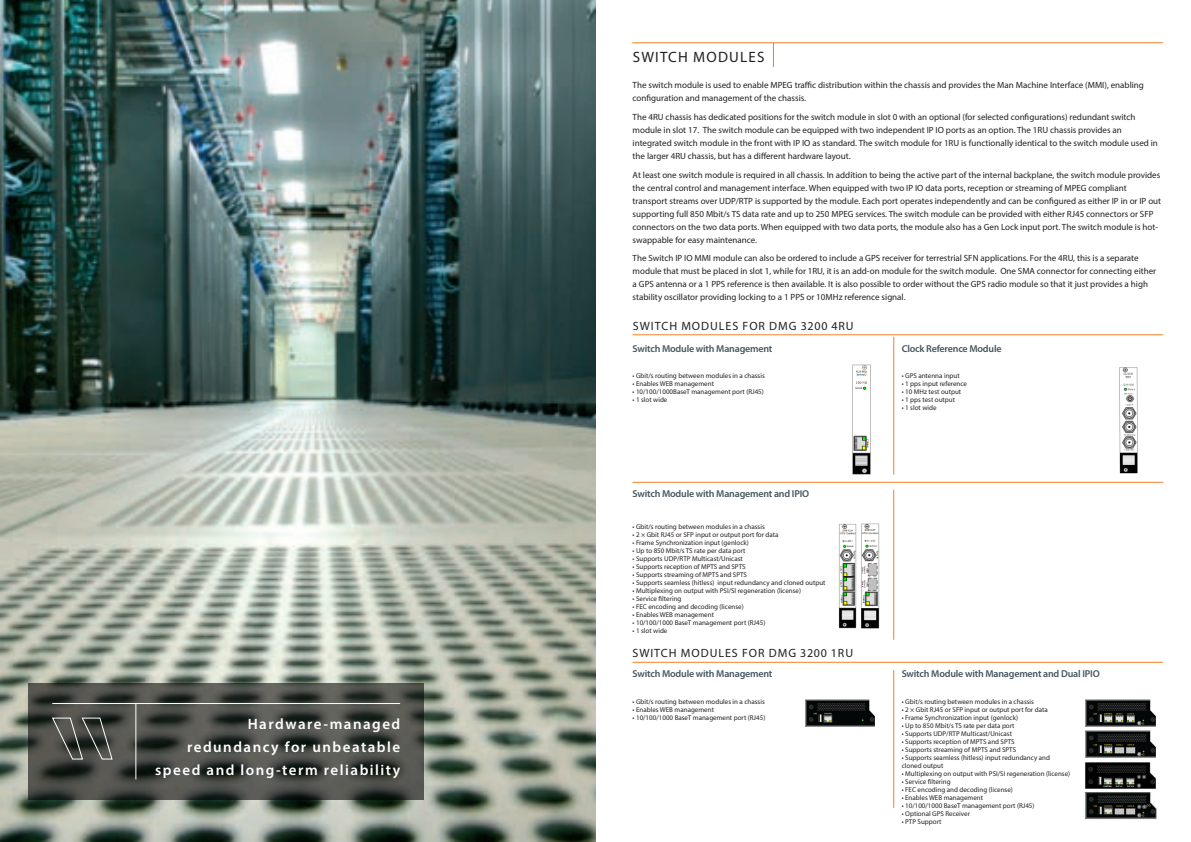
<style>
.page{position:relative;width:1191px;height:842px;background:#fff}
.page>*{position:absolute;margin:0;border:0;box-sizing:border-box;transform-origin:0 0}
.t1{font:600 15px/23px "Myriad Pro";letter-spacing:.1em;color:#fff;text-align:right}
.t2{font:15px "Myriad Pro";letter-spacing:.08em;color:#231f20}
.t3{font:12px "Myriad Pro";letter-spacing:.08em;color:#231f20}
.t4{font:600 10px "Myriad Pro";letter-spacing:-.02em;color:#45555f}
.t5{font:9px/13px "Myriad Pro";color:#231f20}
.t6{font:7px/8px "Myriad Pro";color:#231f20}
</style>
<div class="page">
<img style="left:0;top:0;width:595px;height:842px">
<svg style="left:28px;top:683px;width:396px;height:116px;background:#464843"></svg>
<hr style="left:53px;top:703px;width:347px;height:1px;background:#fff">
<hr style="left:135px;top:703px;width:1px;height:76px;background:#fff">
<svg style="left:51px;top:717px;width:62px;height:43px;background:#50534d"></svg>
<hr style="left:632px;top:43px;width:530px;height:1px;background:#f48026">
<svg style="left:773px;top:43px;width:1px;height:24px"></svg>
<hr style="left:633px;top:334px;width:529px;height:1px;background:#f48026">
<img style="left:1119px;top:367px;width:18px;height:107px">
<img style="left:861px;top:523px;width:18px;height:106px">
<img style="left:839px;top:523px;width:17px;height:106px">
<hr style="left:633px;top:482px;width:529px;height:1px;background:#f48026">
<hr style="left:633px;top:662px;width:529px;height:1px;background:#f48026">
<hr style="left:893px;top:337px;width:1px;height:137px;background:#f48026">
<hr style="left:893px;top:490px;width:1px;height:149px;background:#f48026">
<hr style="left:893px;top:670px;width:1px;height:137px;background:#f48026">
<img style="left:852px;top:365px;width:18px;height:110px">
<img style="left:1085px;top:699px;width:71px;height:28px">
<img style="left:1085px;top:730px;width:71px;height:28px">
<img style="left:1085px;top:762px;width:71px;height:26px">
<img style="left:1085px;top:793px;width:71px;height:27px">
<img style="left:805px;top:699px;width:70px;height:28px">
<p class="t1" style="left:248px;top:712px;width:154px">Hardware-managed</p>
<p class="t1" style="left:155px;top:735px;width:247px">redundancy for unbeatable speed and long-term reliability</p>
<p class="t2" style="left:633px;top:48px;width:133px">SWITCH MODULES</p>
<p class="t5" style="left:632px;top:79px;width:513px">The switch module is used to enable MPEG traffic distribution within the chassis and provides the Man Machine Interface (MMI), enabling configuration and management of the chassis.</p>
<p class="t5" style="left:632px;top:110px;width:527px">The 4RU chassis has dedicated positions for the switch module in slot 0 with an optional (for selected configurations) redundant switch module in slot 17. The switch module can be equipped with two independent IP IO ports as an option. The 1RU chassis provides an integrated switch module in the front with IP IO as standard. The switch module for 1RU is functionally identical to the switch module used in the larger 4RU chassis, but has a different hardware layout.</p>
<p class="t5" style="left:632px;top:168px;width:530px">At least one switch module is required in all chassis. In addition to being the active part of the internal backplane, the switch module provides the central control and management interface. When equipped with two IP IO data ports, reception or streaming of MPEG compliant transport streams over UDP/RTP is supported by the module. Each port operates independently and can be configured as either IP in or IP out supporting full 850 Mbit/s TS data rate and up to 250 MPEG services. The switch module can be provided with either RJ45 connectors or SFP connectors on the two data ports. When equipped with two data ports, the module also has a Gen Lock input port. The switch module is hot&shy;swappable for easy maintenance.</p>
<p class="t5" style="left:632px;top:252px;width:525px">The Switch IP IO MMI module can also be ordered to include a GPS receiver for terrestrial SFN applications. For the 4RU, this is a separate module that must be placed in slot 1, while for 1RU, it is an add-on module for the switch module. One SMA connector for connecting either a GPS antenna or a 1 PPS reference is then available. It is also possible to order without the GPS radio module so that it just provides a high stability oscillator providing locking to a 1 PPS or 10MHz reference signal.</p>
<p class="t3" style="left:633px;top:318px;width:222px">SWITCH MODULES FOR DMG 3200 4RU</p>
<p class="t4" style="left:901px;top:342px;width:101px">Clock Reference Module</p>
<p class="t6" style="left:901px;top:371px;width:59px">• GPS antenna input</p>
<p class="t6" style="left:901px;top:379px;width:67px">• 1 pps input reference</p>
<p class="t6" style="left:901px;top:387px;width:61px">• 10 MHz test output</p>
<p class="t6" style="left:901px;top:395px;width:55px">• 1 pps test output</p>
<p class="t6" style="left:901px;top:403px;width:36px">• 1 slot wide</p>
<p class="t4" style="left:632px;top:342px;width:141px">Switch Module with Management</p>
<p class="t6" style="left:632px;top:372px;width:134px">• Gbit/s routing between modules in a chassis</p>
<p class="t6" style="left:632px;top:380px;width:83px">• Enables WEB management</p>
<p class="t6" style="left:632px;top:388px;width:133px">• 10/100/1000BaseT management port (RJ45)</p>
<p class="t6" style="left:632px;top:396px;width:36px">• 1 slot wide</p>
<p class="t4" style="left:632px;top:488px;width:178px">Switch Module with Management and IPIO</p>
<p class="t6" style="left:632px;top:522px;width:134px">• Gbit/s routing between modules in a chassis</p>
<p class="t6" style="left:632px;top:530px;width:147px">• 2 × Gbit RJ45 or SFP input or output port for data</p>
<p class="t6" style="left:632px;top:538px;width:118px">• Frame Synchronization input (genlock)</p>
<p class="t6" style="left:632px;top:546px;width:114px">• Up to 850 Mbit/s TS rate per data port</p>
<p class="t6" style="left:632px;top:554px;width:112px">• Supports UDP/RTP Multicast/Unicast</p>
<p class="t6" style="left:632px;top:562px;width:114px">• Supports reception of MPTS and SPTS</p>
<p class="t6" style="left:632px;top:570px;width:116px">• Supports streaming of MPTS and SPTS</p>
<p class="t6" style="left:632px;top:578px;width:194px">• Supports seamless (hitless) input redundancy and cloned output</p>
<p class="t6" style="left:632px;top:586px;width:170px">• Multiplexing on output with PSI/SI regeneration (license)</p>
<p class="t6" style="left:632px;top:594px;width:50px">• Service filtering</p>
<p class="t6" style="left:632px;top:602px;width:113px">• FEC encoding and decoding (license)</p>
<p class="t6" style="left:632px;top:610px;width:83px">• Enables WEB management</p>
<p class="t6" style="left:632px;top:618px;width:134px">• 10/100/1000 BaseT management port (RJ45)</p>
<p class="t6" style="left:632px;top:626px;width:36px">• 1 slot wide</p>
<p class="t4" style="left:632px;top:667px;width:141px">Switch Module with Management</p>
<p class="t6" style="left:632px;top:698px;width:134px">• Gbit/s routing between modules in a chassis</p>
<p class="t6" style="left:632px;top:706px;width:83px">• Enables WEB management</p>
<p class="t6" style="left:632px;top:714px;width:134px">• 10/100/1000 BaseT management port (RJ45)</p>
<p class="t3" style="left:632px;top:646px;width:222px">SWITCH MODULES FOR DMG 3200 1RU</p>
<p class="t4" style="left:901px;top:667px;width:199px">Switch Module with Management and Dual IPIO</p>
<p class="t6" style="left:901px;top:698px;width:134px">• Gbit/s routing between modules in a chassis</p>
<p class="t6" style="left:901px;top:706px;width:147px">• 2 × Gbit RJ45 or SFP input or output port for data</p>
<p class="t6" style="left:901px;top:714px;width:118px">• Frame Synchronization input (genlock)</p>
<p class="t6" style="left:901px;top:722px;width:114px">• Up to 850 Mbit/s TS rate per data port</p>
<p class="t6" style="left:901px;top:730px;width:112px">• Supports UDP/RTP Multicast/Unicast</p>
<p class="t6" style="left:901px;top:738px;width:114px">• Supports reception of MPTS and SPTS</p>
<p class="t6" style="left:901px;top:746px;width:116px">• Supports streaming of MPTS and SPTS</p>
<p class="t6" style="left:901px;top:754px;width:150px">• Supports seamless (hitless) input redundancy and cloned output</p>
<p class="t6" style="left:901px;top:770px;width:170px">• Multiplexing on output with PSI/SI regeneration (license)</p>
<p class="t6" style="left:901px;top:778px;width:50px">• Service filtering</p>
<p class="t6" style="left:901px;top:786px;width:113px">• FEC encoding and decoding (license)</p>
<p class="t6" style="left:901px;top:794px;width:83px">• Enables WEB management</p>
<p class="t6" style="left:901px;top:802px;width:134px">• 10/100/1000 BaseT management port (RJ45)</p>
<p class="t6" style="left:901px;top:810px;width:70px">• Optional GPS Receiver</p>
<p class="t6" style="left:901px;top:818px;width:41px">• PTP Support</p>
</div>
